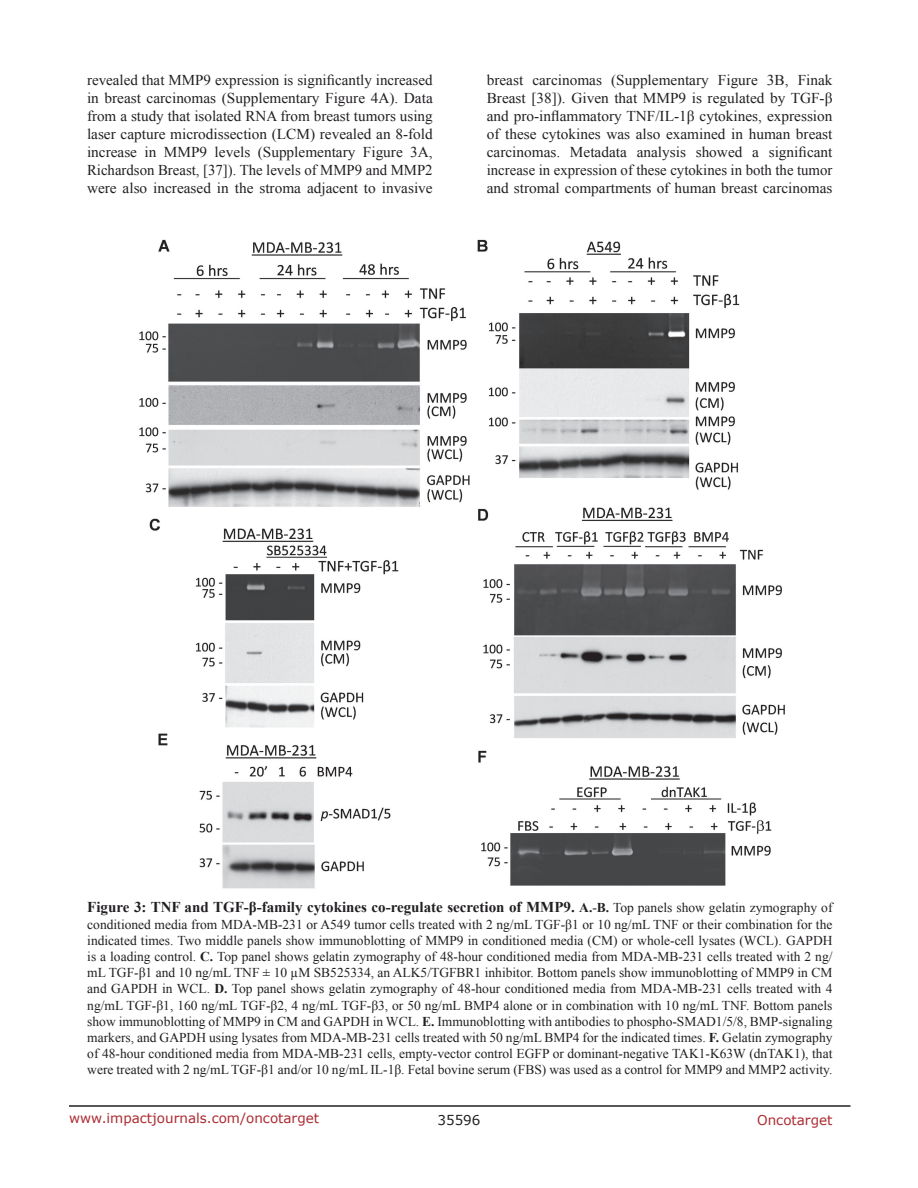
<style>
.page{position:relative;width:918px;height:1188px;background:#fff}
.page>*{position:absolute;margin:0;border:0;box-sizing:border-box;transform-origin:0 0}
.BodyText{font:15px/18px "Times New Roman";color:#221f22;text-align:justify}
.FigureText{font:700 15px "Times New Roman";color:#221f22}
.FigureText-2{font:13.5px/16.2px "Times New Roman";color:#221f22;text-align:justify}
.t1{font:13.5px "Verdana";color:#ac2b31}
.t2{font:13.5px "Verdana";color:#221f22}
.s1{font-size:13.5px}
.s2{font-weight:400;font-size:13.5px}
.s3{font-weight:700}
</style>
<div class="page">
<hr style="left:69px;top:1105px;width:781px;height:2px;background:#231f20">
<img style="left:139px;top:239px;width:646px;height:650px">
<p class="BodyText" style="left:87px;top:71px;width:347px">revealed that MMP9 expression is significantly increased in breast carcinomas (Supplementary Figure 4A). Data from a study that isolated RNA from breast tumors using laser capture microdissection (LCM) revealed an 8-fold increase in MMP9 levels (Supplementary Figure 3A, Richardson Breast, [37]). The levels of MMP9 and MMP2 were also increased in the stroma adjacent to invasive</p>
<p class="BodyText" style="left:487px;top:71px;width:347px">breast carcinomas (Supplementary Figure 3B, Finak Breast [38]). Given that MMP9 is regulated by TGF-β and pro-inflammatory TNF/IL-1β cytokines, expression of these cytokines was also examined in human breast carcinomas. Metadata analysis showed a significant increase in expression of these cytokines in both the tumor and stromal compartments of human breast carcinomas</p>
<p class="FigureText" style="left:87px;top:897px;width:747px">Figure 3: TNF and TGF-β-family cytokines co-regulate secretion of MMP9. <span class="s1">A.</span><span class="s2">-</span><span class="s1">B.</span> <span class="s2">Top panels show gelatin zymography of</span></p>
<p class="FigureText-2" style="left:87px;top:916px;width:747px">conditioned media from MDA-MB-231 or A549 tumor cells treated with 2 ng/mL TGF-β1 or 10 ng/mL TNF or their combination for the indicated times. Two middle panels show immunoblotting of MMP9 in conditioned media (CM) or whole-cell lysates (WCL). GAPDH is a loading control. <span class="s3">C.</span> Top panel shows gelatin zymography of 48-hour conditioned media from MDA-MB-231 cells treated with 2 ng/ mL TGF-β1 and 10 ng/mL TNF ± 10 µM SB525334, an ALK5/TGFBR1 inhibitor. Bottom panels show immunoblotting of MMP9 in CM and GAPDH in WCL. <span class="s3">D.</span> Top panel shows gelatin zymography of 48-hour conditioned media from MDA-MB-231 cells treated with 4 ng/mL TGF-β1, 160 ng/mL TGF-β2, 4 ng/mL TGF-β3, or 50 ng/mL BMP4 alone or in combination with 10 ng/mL TNF. Bottom panels show immunoblotting of MMP9 in CM and GAPDH in WCL. <span class="s3">E.</span> Immunoblotting with antibodies to phospho-SMAD1/5/8, BMP-signaling markers, and GAPDH using lysates from MDA-MB-231 cells treated with 50 ng/mL BMP4 for the indicated times. <span class="s3">F.</span> Gelatin zymography of 48-hour conditioned media from MDA-MB-231 cells, empty-vector control EGFP or dominant-negative TAK1-K63W (dnTAK1), that were treated with 2 ng/mL TGF-β1 and/or 10 ng/mL IL-1β. Fetal bovine serum (FBS) was used as a control for MMP9 and MMP2 activity.</p>
<p class="t1" style="left:69px;top:1109px;width:252px">www.impactjournals.com/oncotarget</p>
<p class="t2" style="left:438px;top:1111px;width:44px">35596</p>
<p class="t1" style="left:757px;top:1111px;width:77px">Oncotarget</p>
</div>
